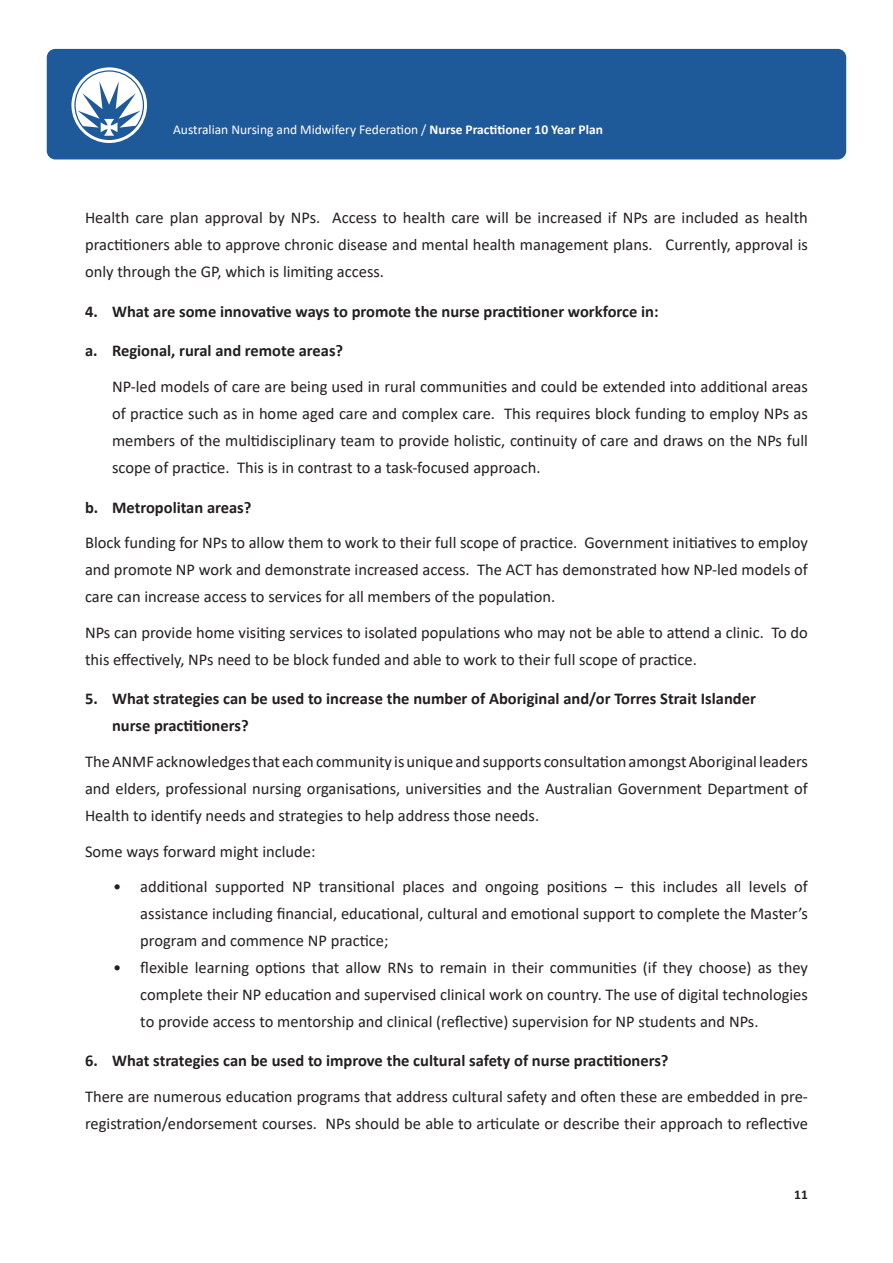
<style>
.page{position:relative;width:893px;height:1263px;background:#fff}
.page>*{position:absolute;margin:0;border:0;box-sizing:border-box;transform-origin:0 0}
.Contents_text{font:16.5px/27px "Calibri";color:#231f20;text-align:justify}
.t1{font:700 16.5px/27px "Calibri";color:#231f20}
.t2{font:13.5px "Calibri";color:#fff}
.t3{font:700 13.5px "Calibri";color:#231f20}
.s1{font-weight:700}
</style>
<div class="page">
<div style="left:47px;top:49px;width:799px;height:110px;background:#1e599a;border-radius:9px"></div>
<svg style="left:71px;top:67px;width:76px;height:76px"></svg>
<p class="t2" style="left:173px;top:120px;width:431px">Australian Nursing and Midwifery Federation / <span class="s1">Nurse Practitioner 10 Year Plan</span></p>
<p class="Contents_text" style="left:85px;top:203px;width:724px">Health care plan approval by NPs. Access to health care will be increased if NPs are included as health practitioners able to approve chronic disease and mental health management plans. Currently, approval is only through the GP, which is limiting access.</p>
<p class="t1" style="left:85px;top:297px;width:575px">4. What are some innovative ways to promote the nurse practitioner workforce in:</p>
<p class="t1" style="left:85px;top:337px;width:260px">a. Regional, rural and remote areas?</p>
<p class="Contents_text" style="left:112px;top:372px;width:697px">NP-led models of care are being used in rural communities and could be extended into additional areas of practice such as in home aged care and complex care. This requires block funding to employ NPs as members of the multidisciplinary team to provide holistic, continuity of care and draws on the NPs full scope of practice. This is in contrast to a task-focused approach.</p>
<p class="t1" style="left:85px;top:493px;width:168px">b. Metropolitan areas?</p>
<p class="Contents_text" style="left:85px;top:529px;width:724px">Block funding for NPs to allow them to work to their full scope of practice. Government initiatives to employ and promote NP work and demonstrate increased access. The ACT has demonstrated how NP-led models of care can increase access to services for all members of the population.</p>
<p class="Contents_text" style="left:85px;top:618px;width:724px">NPs can provide home visiting services to isolated populations who may not be able to attend a clinic. To do this effectively, NPs need to be block funded and able to work to their full scope of practice.</p>
<p class="t1" style="left:112px;top:685px;width:645px;text-indent:-27px">5. What strategies can be used to increase the number of Aboriginal and/or Torres Strait Islander nurse practitioners?</p>
<p class="Contents_text" style="left:85px;top:747px;width:724px">The ANMF acknowledges that each community is unique and supports consultation amongst Aboriginal leaders and elders, professional nursing organisations, universities and the Australian Government Department of Health to identify needs and strategies to help address those needs.</p>
<p class="Contents_text" style="left:85px;top:837px;width:232px">Some ways forward might include:</p>
<p class="Contents_text" style="left:140px;top:873px;width:669px;text-indent:-27px">• additional supported NP transitional places and ongoing positions – this includes all levels of assistance including financial, educational, cultural and emotional support to complete the Master’s program and commence NP practice;</p>
<p class="Contents_text" style="left:140px;top:954px;width:669px;text-indent:-27px">• flexible learning options that allow RNs to remain in their communities (if they choose) as they complete their NP education and supervised clinical work on country. The use of digital technologies to provide access to mentorship and clinical (reflective) supervision for NP students and NPs.</p>
<p class="t1" style="left:85px;top:1047px;width:585px">6. What strategies can be used to improve the cultural safety of nurse practitioners?</p>
<p class="Contents_text" style="left:85px;top:1082px;width:724px">There are numerous education programs that address cultural safety and often these are embedded in pre&shy;registration/endorsement courses. NPs should be able to articulate or describe their approach to reflective</p>
<p class="t3" style="left:794px;top:1185px;width:15px">11</p>
</div>
